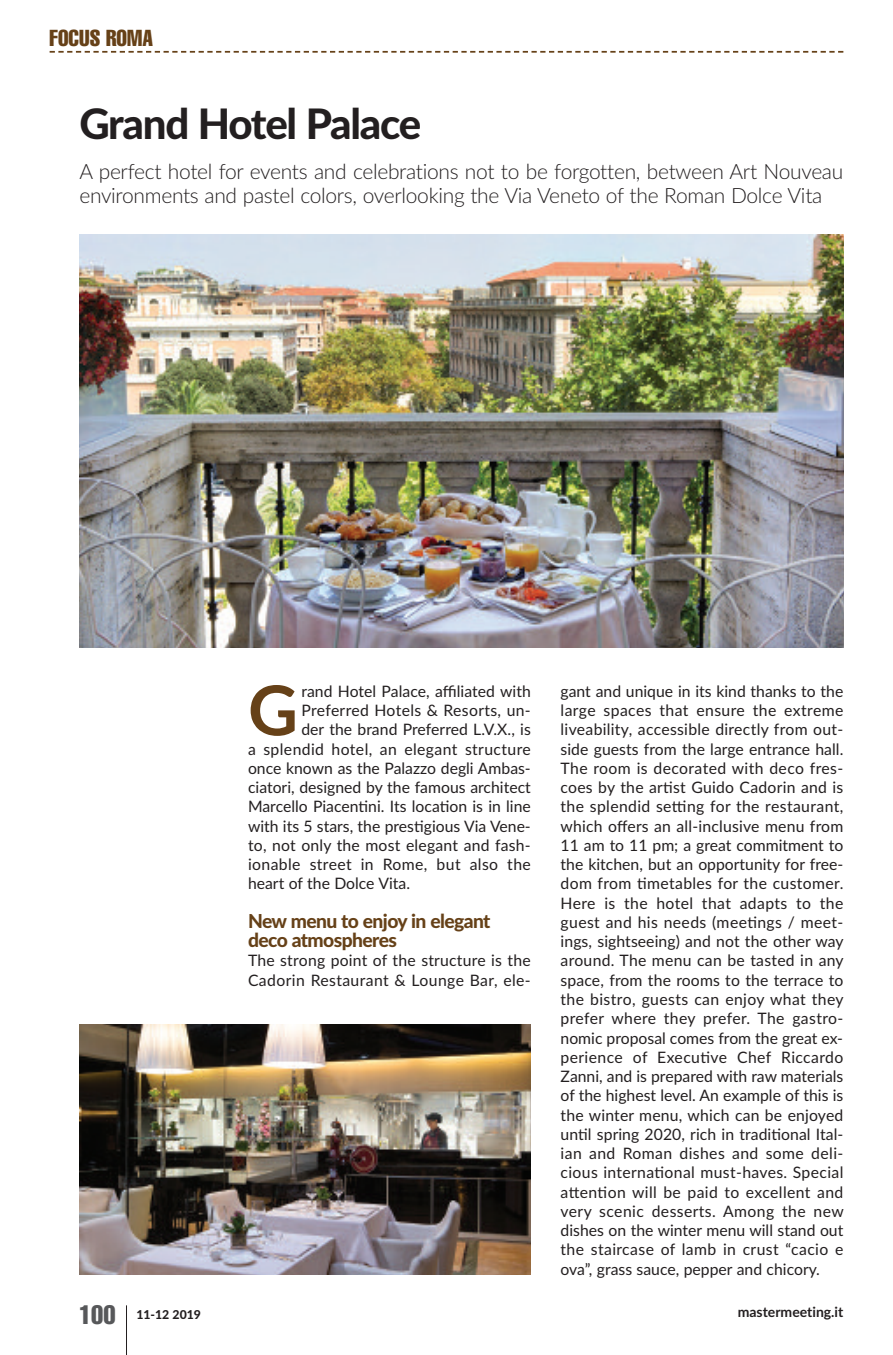
<style>
.page{position:relative;width:893px;height:1355px;background:#fff}
.page>*{position:absolute;margin:0;border:0;box-sizing:border-box;transform-origin:0 0}
.t1{font:700 68.77px "Lato";color:#664118}
.t2{font:800 42px "Lato";letter-spacing:-.035em;color:#231f20}
.t3{font:extra-condensed 26.25px "Helvetica";color:#57585a}
.t4{font:extra-condensed 22.75px "Helvetica";color:#664118}
.t5{font:300 21px/24.5px "Lato";letter-spacing:-.015em;color:#231f20}
.t6{font:800 19.25px/19.2px "Lato";letter-spacing:-.03em;color:#664118}
.t7{font:15.75px/19.2px "Lato";letter-spacing:.005em;color:#231f20}
.t8{font:15.75px "Lato";letter-spacing:.025em;color:#231f20}
.t9{font:700 14px "Lato";color:#231f20}
.t10{font:800 12.25px "Lato";color:#231f20}
</style>
<div class="page">
<hr style="left:126px;top:1305px;width:1px;height:49px;background:#231f20">
<svg style="left:50px;top:51px;width:793px;height:2px"></svg>
<img style="left:79px;top:234px;width:764px;height:414px">
<img style="left:79px;top:1024px;width:452px;height:250px">
<h3 class="t4" style="left:50px;top:30px;width:105px">FOCUS ROMA</h3>
<h2 class="t2" style="left:79px;top:99px;width:343px">Grand Hotel Palace</h2>
<h3 class="t5" style="left:79px;top:159px;width:765px">A perfect hotel for events and celebrations not to be forgotten, between Art Nouveau environments and pastel colors, overlooking the Via Veneto of the Roman Dolce Vita</h3>
<h3 class="t3" style="left:79px;top:1305px;width:38px">100</h3>
<h1 class="t1" style="left:248px;top:671px;width:51px">G</h1>
<p class="t7" style="left:301px;top:681px;width:231px">rand Hotel Palace, affiliated with</p>
<p class="t7" style="left:301px;top:701px;width:231px">Preferred Hotels &amp; Resorts, un-</p>
<p class="t7" style="left:301px;top:720px;width:231px">der the brand Preferred L.V.X., is</p>
<p class="t8" style="left:248px;top:740px;width:284px">a splendid hotel, an elegant structure</p>
<p class="t7" style="left:248px;top:758px;width:284px">once known as the Palazzo degli Ambas-</p>
<p class="t7" style="left:248px;top:778px;width:284px">ciatori, designed by the famous architect</p>
<p class="t7" style="left:248px;top:797px;width:284px">Marcello Piacentini. Its location is in line</p>
<p class="t7" style="left:248px;top:816px;width:284px">with its 5 stars, the prestigious Via Vene-</p>
<p class="t7" style="left:248px;top:835px;width:284px">to, not only the most elegant and fash-</p>
<p class="t8" style="left:248px;top:855px;width:284px">ionable street in Rome, but also the</p>
<p class="t7" style="left:248px;top:874px;width:164px">heart of the Dolce Vita.</p>
<p class="t6" style="left:248px;top:911px;width:244px">New menu to enjoy in elegant deco atmospheres</p>
<p class="t7" style="left:248px;top:951px;width:284px">The strong point of the structure is the<br>Cadorin Restaurant &amp; Lounge Bar, ele-</p>
<p class="t7" style="left:561px;top:681px;width:285px;text-align:justify">gant and unique in its kind thanks to the large spaces that ensure the extreme liveability, accessible directly from out&shy;side guests from the large entrance hall.<br>The room is decorated with deco fres&shy;coes by the artist Guido Cadorin and is the splendid setting for the restaurant, which offers an all-inclusive menu from 11 am to 11 pm; a great commitment to the kitchen, but an opportunity for free&shy;dom from timetables for the customer.<br>Here is the hotel that adapts to the guest and his needs (meetings / meet&shy;ings, sightseeing) and not the other way around. The menu can be tasted in any space, from the rooms to the terrace to the bistro, guests can enjoy what they prefer where they prefer. The gastro&shy;nomic proposal comes from the great ex&shy;perience of Executive Chef Riccardo Zanni, and is prepared with raw materials of the highest level. An example of this is the winter menu, which can be enjoyed until spring 2020, rich in traditional Ital&shy;ian and Roman dishes and some deli&shy;cious international must-haves. Special attention will be paid to excellent and very scenic desserts. Among the new dishes on the winter menu will stand out the staircase of lamb in crust “cacio e ova”, grass sauce, pepper and chicory.</p>
<p class="t10" style="left:136px;top:1307px;width:66px">11-12 2019</p>
<p class="t9" style="left:738px;top:1303px;width:107px">mastermeeting.it</p>
</div>
